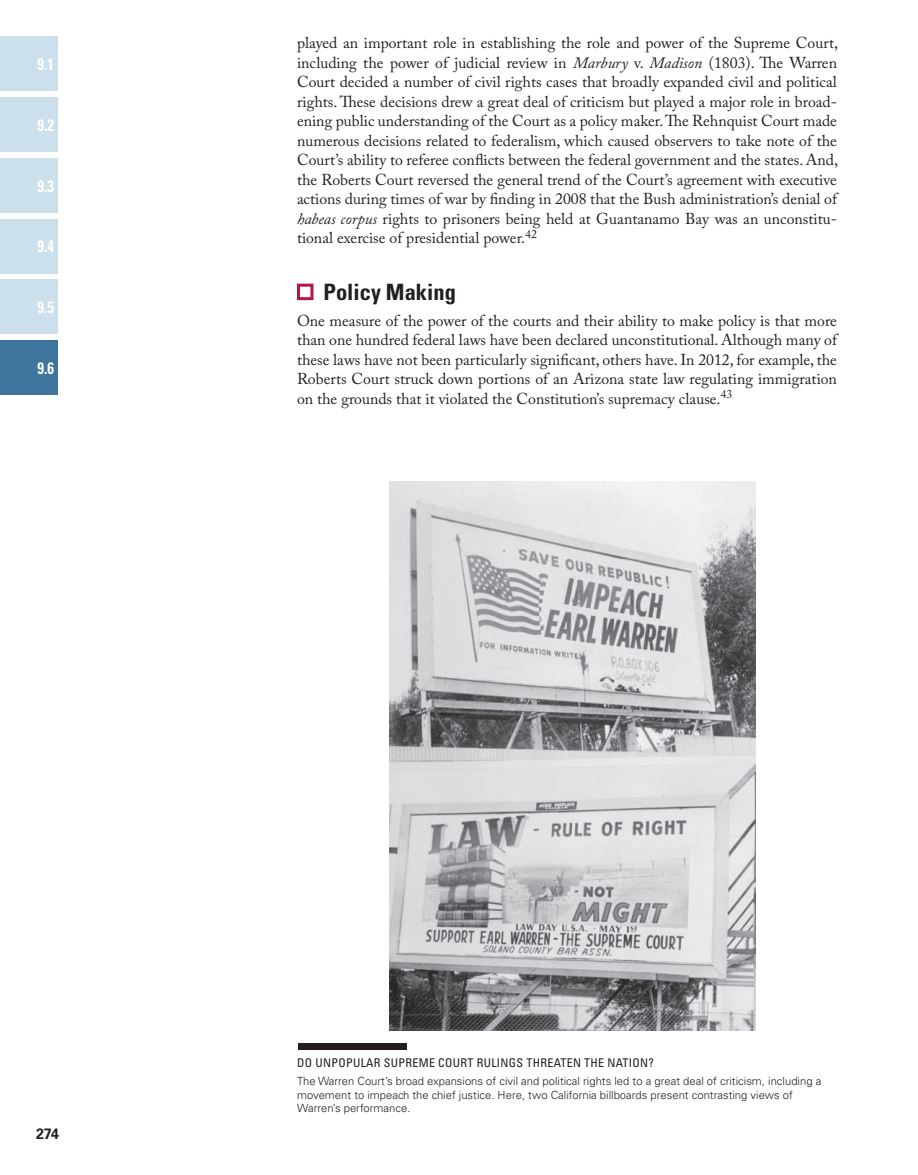
<style>
.page{position:relative;width:918px;height:1175px;background:#fff}
.page>*{position:absolute;margin:0;border:0;box-sizing:border-box;transform-origin:0 0}
.t1{font:700 condensed 22.5px "Univers LT Std";color:#231f20}
.t2{font:700 condensed 16.5px "Univers LT Std";color:#fff;scale:.9 1}
.t3{font:15.75px/19.5px "Adobe Caslon Pro";color:#231f20;text-align:justify}
.t4{font:700 15px "Univers LT Std";color:#231f20;scale:.95 1}
.t5{font:condensed 12px "Univers LT Std";letter-spacing:.025em;color:#231f20}
.t6{font:300 11.25px/13.5px "Univers LT Std";color:#231f20}
.s1{font-style:italic}
</style>
<div class="page">
<div style="left:0;top:36px;width:58px;height:55px;background:#cce0eb"></div>
<div style="left:0;top:218px;width:58px;height:55px;background:#cce0eb"></div>
<div style="left:0;top:97px;width:58px;height:55px;background:#cce0eb"></div>
<div style="left:0;top:279px;width:58px;height:55px;background:#cce0eb"></div>
<div style="left:0;top:158px;width:58px;height:55px;background:#cce0eb"></div>
<div style="left:0;top:340px;width:58px;height:55px;background:#3e759c"></div>
<div style="left:297px;top:284px;width:17px;height:16px;border:3px solid #b11844"></div>
<img style="left:389px;top:482px;width:367px;height:548px">
<div style="left:298px;top:1043px;width:108px;height:6px;background:#231f20"></div>
<p class="t2" style="left:38px;top:54px;width:20px">9.1</p>
<p class="t2" style="left:38px;top:115px;width:20px">9.2</p>
<p class="t2" style="left:38px;top:175px;width:20px">9.3</p>
<p class="t2" style="left:38px;top:236px;width:20px">9.4</p>
<p class="t2" style="left:38px;top:297px;width:20px">9.5</p>
<p class="t2" style="left:38px;top:357px;width:20px">9.6</p>
<p class="t3" style="left:297px;top:33px;width:543px">played an important role in establishing the role and power of the Supreme Court, including the power of judicial review in <span class="s1">Marbury</span> v. <span class="s1">Madison</span> (1803). The Warren Court decided a number of civil rights cases that broadly expanded civil and political rights. These decisions drew a great deal of criticism but played a major role in broad&shy;ening public understanding of the Court as a policy maker. The Rehnquist Court made numerous decisions related to federalism, which caused observers to take note of the Court’s ability to referee conflicts between the federal government and the states. And, the Roberts Court reversed the general trend of the Court’s agreement with executive actions during times of war by finding in 2008 that the Bush administration’s denial of <span class="s1">habeas corpus</span> rights to prisoners being held at Guantanamo Bay was an unconstitu&shy;tional exercise of presidential power.<sup>42</sup></p>
<h1 class="t1" style="left:323px;top:278px;width:134px">Policy Making</h1>
<p class="t3" style="left:297px;top:310px;width:542px">One measure of the power of the courts and their ability to make policy is that more than one hundred federal laws have been declared unconstitutional. Although many of these laws have not been particularly significant, others have. In 2012, for example, the Roberts Court struck down portions of an Arizona state law regulating immigration on the grounds that it violated the Constitution’s supremacy clause.<sup>43</sup></p>
<p class="t4" style="left:36px;top:1124px;width:26px">274</p>
<p class="t5" style="left:297px;top:1055px;width:258px">DO UNPO PULAR SU PREME COURT RULINGS THREATE</p>
<p class="t5" style="left:573px;top:1055px;width:82px">N THE NATION?</p>
<p class="t6" style="left:297px;top:1074px;width:526px">The Warren Court’s broad expansions of civil and political rights led to a great deal of criticism, including a movement to impeach the chief justice. Here, two California billboards present contrasting views of<br>Warren’s performance.</p>
</div>
